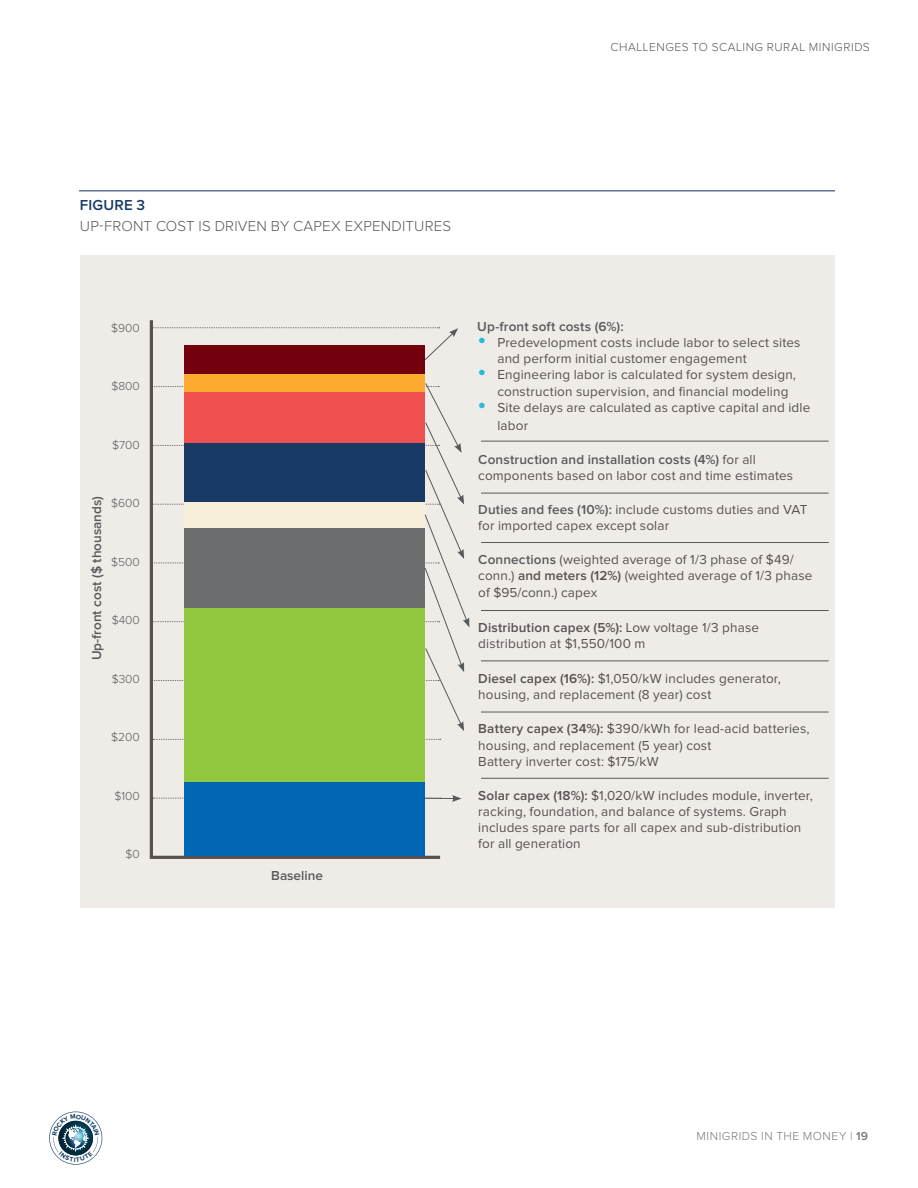
<style>
.page{position:relative;width:918px;height:1188px;background:#fff}
.page>*{position:absolute;margin:0;border:0;box-sizing:border-box;transform-origin:0 0}
.t1{font:300 15px "Proxima Nova";letter-spacing:.01em;color:#58595b}
.t2{font:600 15px "Proxima Nova";letter-spacing:.01em;color:#183b66}
.t3{font:13.5px/16.2px "Proxima Nova";letter-spacing:.01em;color:#575152}
.t4{font:600 13.5px "Proxima Nova";color:#58595b}
.t5{font:300 12px "Proxima Nova";letter-spacing:.035em;color:#58595b}
.t6{font:300 12px "Proxima Nova";letter-spacing:.045em;color:#77787b}
.s1{font-weight:300;font-size:27px;color:#2bb8dd}
.s2{font-weight:600;color:#58595b}
.s3{font-weight:600}
</style>
<div class="page">
<div style="left:81px;top:255px;width:754px;height:652px;background:#efece8"></div>
<hr style="left:150px;top:320px;width:3px;height:537px;background:#575152">
<svg style="left:153px;top:739px;width:288px;height:1px"></svg>
<svg style="left:153px;top:798px;width:32px;height:1px"></svg>
<hr style="left:79px;top:190px;width:756px;height:1px;background:#2f476f">
<hr style="left:150px;top:856px;width:290px;height:3px;background:#575152">
<div style="left:185px;top:781px;width:240px;height:75px;background:#0066b3"></div>
<div style="left:185px;top:607px;width:240px;height:174px;background:#92c83f"></div>
<div style="left:185px;top:374px;width:240px;height:19px;background:#fbaa2f"></div>
<div style="left:185px;top:346px;width:240px;height:28px;background:#74000d"></div>
<hr style="left:481px;top:441px;width:348px;height:1px;background:#58595b">
<hr style="left:481px;top:493px;width:348px;height:1px;background:#58595b">
<hr style="left:481px;top:542px;width:348px;height:1px;background:#58595b">
<hr style="left:481px;top:610px;width:348px;height:1px;background:#58595b">
<hr style="left:481px;top:712px;width:348px;height:1px;background:#58595b">
<hr style="left:481px;top:778px;width:348px;height:1px;background:#58595b">
<hr style="left:481px;top:661px;width:348px;height:1px;background:#58595b">
<svg style="left:153px;top:327px;width:305px;height:34px"></svg>
<svg style="left:153px;top:382px;width:316px;height:349px"></svg>
<hr style="left:425px;top:798px;width:30px;height:1px;background:#58595b">
<svg style="left:452px;top:795px;width:10px;height:7px"></svg>
<svg style="left:49px;top:1112px;width:53px;height:53px"></svg>
<p class="t5" style="left:611px;top:40px;width:261px">CHALLENGES TO SCALING RURAL MINIGRIDS</p>
<p class="t2" style="left:80px;top:197px;width:67px">FIGURE 3</p>
<p class="t1" style="left:80px;top:218px;width:373px">UP-FRONT COST IS DRIVEN BY CAPEX EXPENDITURES</p>
<p class="t5" style="left:111px;top:321px;width:30px">$900</p>
<p class="t5" style="left:111px;top:380px;width:30px">$800</p>
<p class="t5" style="left:112px;top:438px;width:29px">$700</p>
<p class="t4" style="left:89px;top:660px;width:166px;rotate:-90deg">Up-front cost ($ thousands)</p>
<p class="t5" style="left:111px;top:497px;width:30px">$600</p>
<p class="t5" style="left:111px;top:555px;width:30px">$500</p>
<p class="t5" style="left:112px;top:614px;width:30px">$400</p>
<p class="t5" style="left:112px;top:672px;width:30px">$300</p>
<p class="t5" style="left:111px;top:731px;width:30px">$200</p>
<p class="t5" style="left:115px;top:789px;width:27px">$100</p>
<p class="t5" style="left:126px;top:848px;width:16px">$0</p>
<p class="t4" style="left:271px;top:868px;width:53px">Baseline</p>
<p class="t4" style="left:477px;top:319px;width:148px">Up-front soft costs (6%):</p>
<p class="t3" style="left:497px;top:335px;width:304px;text-indent:-20px"><span class="s1">•</span> Predevelopment costs include labor to select sites and perform initial customer engagement</p>
<p class="t3" style="left:497px;top:367px;width:300px;text-indent:-20px"><span class="s1">•</span> Engineering labor is calculated for system design, construction supervision, and financial modeling</p>
<p class="t3" style="left:497px;top:399px;width:314px;line-height:18px;text-indent:-20px"><span class="s1">•</span> Site delays are calculated as captive capital and idle labor</p>
<p class="t3" style="left:478px;top:451px;width:316px"><span class="s2">Construction and installation costs (4%)</span> for all components based on labor cost and time estimates</p>
<p class="t3" style="left:478px;top:502px;width:331px"><span class="s2">Duties and fees (10%):</span> include customs duties and VAT for imported capex except solar</p>
<p class="t3" style="left:478px;top:552px;width:336px"><span class="s2">Connections</span> (weighted average of 1/3 phase of $49/ conn.) <span class="s3">and meters (12%)</span> (weighted average of 1/3 phase of $95/conn.) capex</p>
<p class="t3" style="left:478px;top:620px;width:282px"><span class="s3">Distribution capex (5%):</span> Low voltage 1/3 phase distribution at $1,550/100 m</p>
<p class="t3" style="left:478px;top:671px;width:304px"><span class="s3">Diesel capex (16%):</span> $1,050/kW includes generator, housing, and replacement (8 year) cost</p>
<p class="t3" style="left:478px;top:721px;width:333px"><span class="s3">Battery capex (34%):</span> $390/kWh for lead-acid batteries, housing, and replacement (5 year) cost<br>Battery inverter cost: $175/kW</p>
<p class="t3" style="left:478px;top:787px;width:336px"><span class="s3">Solar capex (18%):</span> $1,020/kW includes module, inverter, racking, foundation, and balance of systems. Graph includes spare parts for all capex and sub-distribution for all generation</p>
<p class="t6" style="left:696px;top:1130px;width:173px">MINIGRIDS IN THE MONEY | <span class="s3">19</span></p>
</div>
